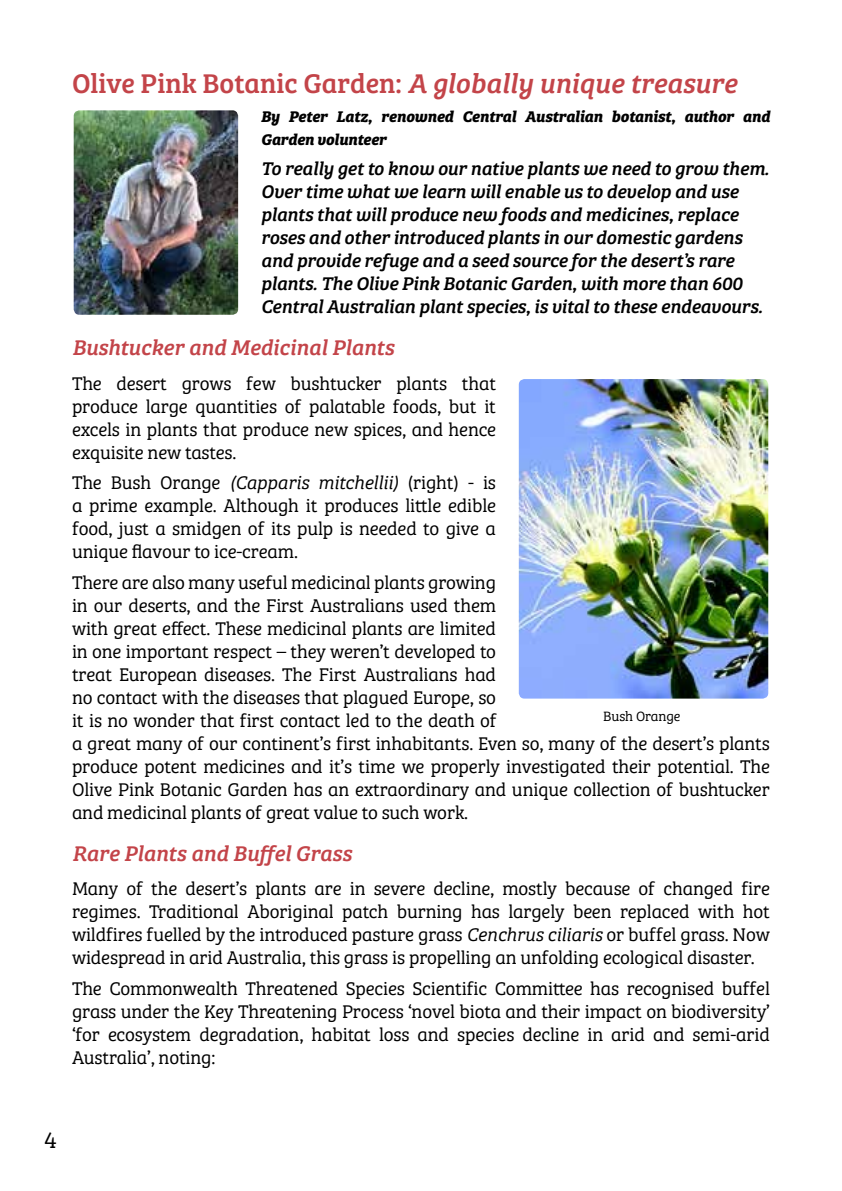
<style>
.page{position:relative;width:842px;height:1191px;background:#fff}
.page>*{position:absolute;margin:0;border:0;box-sizing:border-box;transform-origin:0 0}
.t1{font:28px "Bree Serif";color:#c34449}
.t2{font:300 24px "Bree Serif";color:#000}
.t3{font:italic 22px "Bree Serif";letter-spacing:-.005em;color:#c34449}
.t4{font:300 19px/23px "Bree Serif";letter-spacing:-.01em;color:#000;text-align:justify}
.t5{font:italic 19px/23px "Bree Serif";letter-spacing:-.015em;color:#000}
.t6{font:italic 700 16px/23px "Bree Serif";letter-spacing:-.015em;color:#000}
.t7{font:300 14px "Bree Serif";letter-spacing:-.01em;color:#000}
.s1{font-style:italic}
.s2{font-family:"Bree Serif Lt";font-weight:400;font-style:italic}
</style>
<div class="page">
<img style="left:74px;top:110px;width:164px;height:205px">
<img style="left:519px;top:379px;width:249px;height:319px">
<h1 class="t1" style="left:72px;top:62px;width:666px">Olive Pink Botanic Garden: <span class="s1">A globally unique treasure</span></h1>
<p class="t6" style="left:261px;top:103px;width:511px">By Peter Latz, renowned Central Australian botanist, author and<br>Garden volunteer</p>
<p class="t5" style="left:261px;top:156px;width:510px">To really get to know our native plants we need to grow them.<br>Over time what we learn will enable us to develop and use plants that will produce new foods and medicines, replace roses and other introduced plants in our domestic gardens and provide refuge and a seed source for the desert’s rare plants. The Olive Pink Botanic Garden, with more than 600<br>Central Australian plant species, is vital to these endeavours.</p>
<p class="t3" style="left:72px;top:331px;width:324px">Bushtucker and Medicinal Plants</p>
<p class="t4" style="left:72px;top:371px;width:426px">The desert grows few bushtucker plants that produce large quantities of palatable foods, but it excels in plants that produce new spices, and hence exquisite new tastes.</p>
<p class="t4" style="left:72px;top:470px;width:426px">The Bush Orange <span class="s2">(Capparis mitchellii)</span> (right) - is a prime example. Although it produces little edible food, just a smidgen of its pulp is needed to give a unique flavour to ice-cream.</p>
<p class="t4" style="left:72px;top:569px;width:699px;text-align:left">There are also many useful medicinal plants growing<br>in our deserts, and the First Australians used them<br>with great effect. These medicinal plants are limited<br>in one important respect – they weren’t developed to<br>treat European diseases. The First Australians had<br>no contact with the diseases that plagued Europe, so<br>it is no wonder that first contact led to the death of<br>a great many of our continent’s first inhabitants. Even so, many of the desert’s plants produce potent medicines and it’s time we properly investigated their potential. The Olive Pink Botanic Garden has an extraordinary and unique collection of bushtucker and medicinal plants of great value to such work.</p>
<p class="t3" style="left:72px;top:836px;width:281px">Rare Plants and Buffel Grass</p>
<p class="t4" style="left:72px;top:876px;width:699px">Many of the desert’s plants are in severe decline, mostly because of changed fire regimes. Traditional Aboriginal patch burning has largely been replaced with hot wildfires fuelled by the introduced pasture grass <span class="s2">Cenchrus ciliaris</span> or buffel grass. Now widespread in arid Australia, this grass is propelling an unfolding ecological disaster.</p>
<p class="t4" style="left:72px;top:975px;width:699px">The Commonwealth Threatened Species Scientific Committee has recognised buffel grass under the Key Threatening Process ‘novel biota and their impact on biodiversity’ ‘for ecosystem degradation, habitat loss and species decline in arid and semi-arid Australia’, noting:</p>
<p class="t7" style="left:603px;top:705px;width:79px">Bush Orange</p>
<p class="t2" style="left:44px;top:1122px;width:14px">4</p>
</div>
